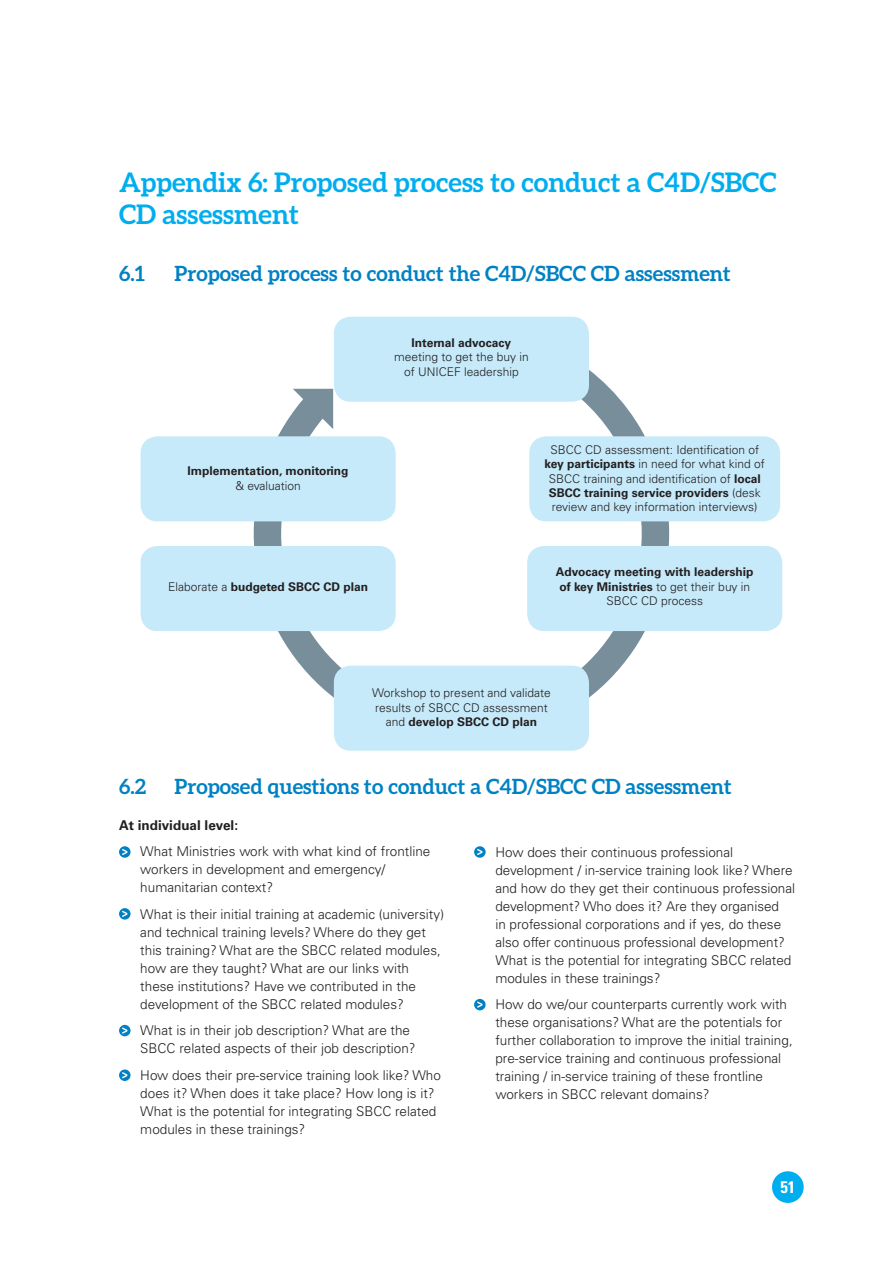
<style>
.page{position:relative;width:893px;height:1263px;background:#fff}
.page>*{position:absolute;margin:0;border:0;box-sizing:border-box;transform-origin:0 0}
.t1{font:700 27px/32.4px "Aleo";color:#00aeef}
.t2{font:700 21px "Aleo";color:#0081c4}
.t3{font:700 condensed 16.8px "Univers LT Std";color:#fff}
.t4{font:300 13.5px/18px "Univers LT Std";color:#231f20}
.t5{font:700 13.5px "Univers LT Std";color:#231f20}
.t6{font:300 12px/14.4px "Univers LT Std";color:#231f20;text-align:center}
.t7{font:700 12px/14.4px "Univers LT Std";color:#231f20;text-align:center}
.s1{font-weight:300}
.s2{font-weight:700}
</style>
<div class="page">
<div style="left:772px;top:1171px;width:32px;height:32px;background:#00aeef;border-radius:50%"></div>
<svg style="left:240px;top:322px;width:443px;height:429px"></svg>
<div style="left:529px;top:436px;width:251px;height:85px;background:#c6eafa;border-radius:17px"></div>
<div style="left:334px;top:317px;width:255px;height:85px;background:#c6eafa;border-radius:17px"></div>
<div style="left:141px;top:436px;width:255px;height:85px;background:#c6eafa;border-radius:17px"></div>
<div style="left:527px;top:546px;width:255px;height:85px;background:#c6eafa;border-radius:17px"></div>
<div style="left:334px;top:666px;width:255px;height:85px;background:#c6eafa;border-radius:17px"></div>
<div style="left:141px;top:546px;width:255px;height:85px;background:#c6eafa;border-radius:17px"></div>
<svg style="left:293px;top:389px;width:40px;height:40px;background:#899da8"></svg>
<svg style="left:119px;top:846px;width:12px;height:12px"></svg>
<svg style="left:122px;top:849px;width:5px;height:6px"></svg>
<svg style="left:119px;top:908px;width:12px;height:11px"></svg>
<svg style="left:122px;top:911px;width:5px;height:6px"></svg>
<svg style="left:119px;top:1025px;width:12px;height:11px"></svg>
<svg style="left:122px;top:1027px;width:5px;height:7px"></svg>
<svg style="left:119px;top:1069px;width:12px;height:12px"></svg>
<svg style="left:122px;top:1072px;width:5px;height:6px"></svg>
<div style="left:474px;top:999px;width:12px;height:11px;background:#0081c4;border-radius:50%"></div>
<svg style="left:477px;top:1001px;width:6px;height:7px"></svg>
<svg style="left:474px;top:846px;width:12px;height:12px"></svg>
<svg style="left:477px;top:849px;width:6px;height:6px"></svg>
<h1 class="t1" style="left:119px;top:165px;width:659px">Appendix 6: Proposed process to conduct a C4D/SBCC<br>CD assessment</h1>
<h2 class="t2" style="left:119px;top:262px;width:27px">6.1</h2>
<h2 class="t2" style="left:175px;top:262px;width:558px">Proposed process to conduct the C4D/SBCC CD assessment</h2>
<p class="t7" style="left:188px;top:464px;width:162px">Implementation, monitoring</p>
<p class="t6" style="left:235px;top:478px;width:67px">&amp; evaluation</p>
<p class="t7" style="left:168px;top:580px;width:201px"><span class="s1">Elaborate a</span> budgeted SBCC CD plan</p>
<p class="t7" style="left:412px;top:336px;width:101px">Internal advocacy</p>
<p class="t6" style="left:394px;top:350px;width:136px">meeting to get the buy in of UNICEF leadership</p>
<p class="t6" style="left:545px;top:442px;width:222px">SBCC CD assessment: Identification of <span class="s2">key participants</span> in need for what kind of SBCC training and identification of <span class="s2">local SBCC training service providers</span> (desk review and key information interviews)</p>
<p class="t7" style="left:556px;top:565px;width:199px">Advocacy meeting with leadership of key Ministries <span class="s1">to get their buy in<br>SBCC CD process</span></p>
<p class="t6" style="left:372px;top:686px;width:180px">Workshop to present and validate results of SBCC CD assessment and <span class="s2">develop SBCC CD plan</span></p>
<h2 class="t2" style="left:119px;top:775px;width:29px">6.2</h2>
<h2 class="t2" style="left:175px;top:775px;width:559px">Proposed questions to conduct a C4D/SBCC CD assessment</h2>
<p class="t5" style="left:119px;top:817px;width:121px">At individual level:</p>
<p class="t4" style="left:140px;top:842px;width:291px;text-indent:-21px">• What Ministries work with what kind of frontline workers in development and emergency/ humanitarian context?</p>
<p class="t4" style="left:140px;top:905px;width:305px;text-indent:-21px">• What is their initial training at academic (university) and technical training levels? Where do they get this training? What are the SBCC related modules, how are they taught? What are our links with these institutions? Have we contributed in the development of the SBCC related modules?</p>
<p class="t4" style="left:140px;top:1021px;width:277px;text-indent:-21px">• What is in their job description? What are the<br>SBCC related aspects of their job description?</p>
<p class="t4" style="left:140px;top:1066px;width:302px;text-indent:-21px">• How does their pre-service training look like? Who does it? When does it take place? How long is it?<br>What is the potential for integrating SBCC related modules in these trainings?</p>
<p class="t4" style="left:495px;top:843px;width:301px;text-indent:-21px">• How does their continuous professional development / in-service training look like? Where and how do they get their continuous professional development? Who does it? Are they organised<br>in professional corporations and if yes, do these also offer continuous professional development?<br>What is the potential for integrating SBCC related modules in these trainings?</p>
<p class="t4" style="left:495px;top:995px;width:299px;text-indent:-21px">• How do we/our counterparts currently work with these organisations? What are the potentials for further collaboration to improve the initial training, pre-service training and continuous professional training / in-service training of these frontline workers in SBCC relevant domains?</p>
<p class="t3" style="left:780px;top:1176px;width:16px">51</p>
</div>
